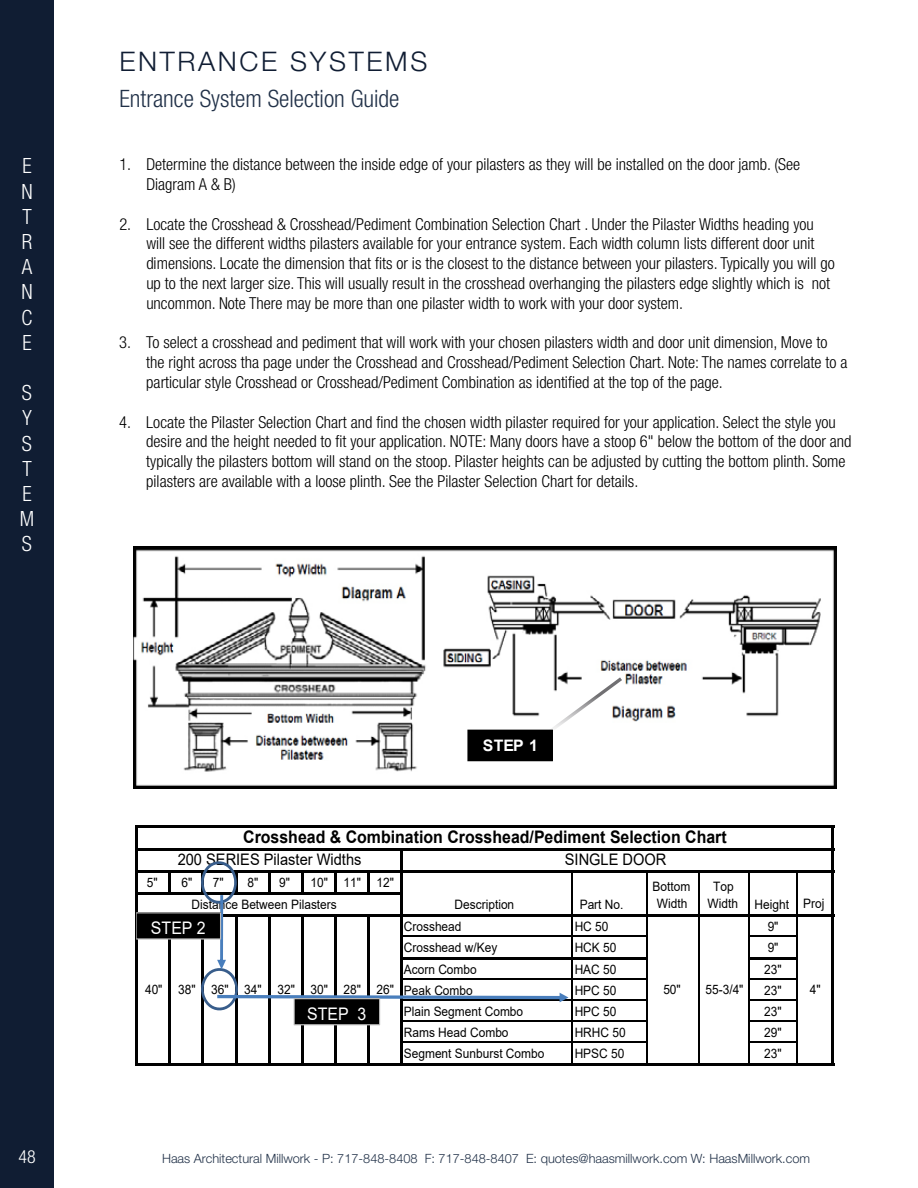
<style>
.page{position:relative;width:918px;height:1188px;background:#fff}
.page>*{position:absolute;margin:0;border:0;box-sizing:border-box;transform-origin:0 0}
.t1{font:300 27px "Helvetica Neue LT Std";letter-spacing:.1em;color:#101d33}
.t2{font:300 condensed 24px "Helvetica Neue LT Std";color:#213148}
.t3{font:300 condensed 21px/25.2px "Helvetica Neue LT Std";color:#fff;text-align:justify}
.t4{font:300 condensed 18px "Helvetica Neue LT Std";color:#fff}
.t5{font:700 17.25px "Arial";color:#000;scale:.92 1}
.t6{font:17.25px "Arial";color:#fff;scale:.92 1}
.t7{font:300 condensed 16.5px/19.8px "Helvetica Neue LT Std";color:#000}
.t8{font:15.9px "Arial";color:#000;scale:.92 1}
.t9{font:700 15.75px "Arial";color:#fff}
.t10{font:12.9px/17px "Arial";color:#000;text-align:center;scale:.92 1}
.t11{font:300 12.75px "Helvetica Neue LT Std";color:#213148}
</style>
<div class="page">
<div style="left:0;top:0;width:54px;height:1188px;background:#101d33"></div>
<img style="left:133px;top:547px;width:703px;height:241px">
<div style="left:541px;top:676px;width:82px;height:63px;background:#000;opacity:.75"></div>
<div style="left:468px;top:730px;width:84px;height:31px;background:#000"></div>
<div style="left:467px;top:730px;width:86px;height:31px;border:1px solid #000"></div>
<hr style="left:572px;top:873px;width:1px;height:41px;background:#000">
<hr style="left:646px;top:873px;width:2px;height:41px;background:#000">
<hr style="left:699px;top:873px;width:1px;height:41px;background:#000">
<hr style="left:748px;top:873px;width:1px;height:41px;background:#000">
<hr style="left:796px;top:873px;width:1px;height:41px;background:#000">
<hr style="left:403px;top:936px;width:245px;height:1px;background:#000">
<hr style="left:572px;top:917px;width:1px;height:40px;background:#000">
<hr style="left:646px;top:917px;width:2px;height:40px;background:#000">
<hr style="left:403px;top:957px;width:245px;height:3px;background:#000">
<hr style="left:748px;top:917px;width:1px;height:40px;background:#000">
<hr style="left:796px;top:917px;width:1px;height:40px;background:#000">
<hr style="left:403px;top:979px;width:245px;height:1px;background:#000">
<hr style="left:403px;top:1000px;width:245px;height:1px;background:#000">
<hr style="left:403px;top:1021px;width:245px;height:1px;background:#000">
<hr style="left:403px;top:1041px;width:245px;height:2px;background:#000">
<hr style="left:136px;top:825px;width:2px;height:241px;background:#000">
<hr style="left:832px;top:828px;width:2px;height:238px;background:#000">
<hr style="left:400px;top:851px;width:3px;height:215px;background:#000">
<hr style="left:169px;top:917px;width:2px;height:149px;background:#000">
<hr style="left:202px;top:917px;width:2px;height:149px;background:#000">
<hr style="left:235px;top:917px;width:2px;height:149px;background:#000">
<hr style="left:268px;top:917px;width:2px;height:149px;background:#000">
<hr style="left:301px;top:917px;width:2px;height:149px;background:#000">
<hr style="left:334px;top:917px;width:3px;height:149px;background:#000">
<hr style="left:367px;top:917px;width:3px;height:149px;background:#000">
<hr style="left:572px;top:960px;width:1px;height:103px;background:#000">
<hr style="left:646px;top:960px;width:2px;height:103px;background:#000">
<hr style="left:699px;top:917px;width:1px;height:146px;background:#000">
<hr style="left:748px;top:960px;width:1px;height:103px;background:#000">
<hr style="left:796px;top:960px;width:1px;height:103px;background:#000">
<hr style="left:138px;top:825px;width:696px;height:3px;background:#000">
<hr style="left:138px;top:848px;width:696px;height:3px;background:#000">
<hr style="left:138px;top:870px;width:696px;height:3px;background:#000">
<hr style="left:138px;top:914px;width:696px;height:3px;background:#000">
<hr style="left:749px;top:936px;width:48px;height:1px;background:#000">
<hr style="left:748px;top:957px;width:49px;height:3px;background:#000">
<hr style="left:749px;top:979px;width:48px;height:1px;background:#000">
<hr style="left:749px;top:1000px;width:48px;height:1px;background:#000">
<hr style="left:749px;top:1021px;width:48px;height:1px;background:#000">
<hr style="left:749px;top:1041px;width:48px;height:2px;background:#000">
<hr style="left:138px;top:1063px;width:696px;height:3px;background:#000">
<svg style="left:136px;top:861px;width:433px;height:164px"></svg>
<p class="t3" style="left:21px;top:153px;width:13px">E N T R A N C E</p>
<p class="t3" style="left:20px;top:380px;width:16px;text-align:left">S<br>Y<br>S<br>T<br>E<br>M<br>S</p>
<p class="t4" style="left:18px;top:1146px;width:19px">48</p>
<h1 class="t1" style="left:119px;top:45px;width:310px">ENTRANCE SYSTEMS</h1>
<h2 class="t2" style="left:119px;top:84px;width:282px">Entrance System Selection Guide</h2>
<p class="t7" style="left:146px;top:154px;width:655px;text-indent:-27px">1. Determine the distance between the inside edge of your pilasters as they will be installed on the door jamb. (See<br>Diagram A &amp; B)</p>
<p class="t7" style="left:146px;top:214px;width:690px;text-indent:-27px">2. Locate the Crosshead &amp; Crosshead/Pediment Combination Selection Chart . Under the Pilaster Widths heading you will see the different widths pilasters available for your entrance system. Each width column lists different door unit dimensions. Locate the dimension that fits or is the closest to the distance between your pilasters. Typically you will go up to the next larger size. This will usually result in the crosshead overhanging the pilasters edge slightly which is not uncommon. Note There may be more than one pilaster width to work with your door system.</p>
<p class="t7" style="left:146px;top:332px;width:703px;text-indent:-27px">3. To select a crosshead and pediment that will work with your chosen pilasters width and door unit dimension, Move to the right across tha page under the Crosshead and Crosshead/Pediment Selection Chart. Note: The names correlate to a particular style Crosshead or Crosshead/Pediment Combination as identified at the top of the page.</p>
<p class="t7" style="left:146px;top:412px;width:707px;text-indent:-27px">4. Locate the Pilaster Selection Chart and find the chosen width pilaster required for your application. Select the style you desire and the height needed to fit your application. NOTE: Many doors have a stoop 6" below the bottom of the door and typically the pilasters bottom will stand on the stoop. Pilaster heights can be adjusted by cutting the bottom plinth. Some pilasters are available with a loose plinth. See the Pilaster Selection Chart for details.</p>
<p class="t9" style="left:483px;top:734px;width:57px">STEP 1</p>
<p class="t5" style="left:243px;top:825px;width:527px">Crosshead &amp; Combination Crosshead/Pediment Selection Chart</p>
<p class="t8" style="left:178px;top:848px;width:201px">200 SERIES Pilaster Widths</p>
<p class="t8" style="left:565px;top:848px;width:112px">SINGLE DOOR</p>
<p class="t10" style="left:455px;top:896px;width:66px">Description</p>
<p class="t10" style="left:580px;top:896px;width:49px">Part No.</p>
<p class="t10" style="left:147px;top:874px;width:13px">5"</p>
<p class="t10" style="left:181px;top:874px;width:13px">6"</p>
<p class="t10" style="left:213px;top:874px;width:13px">7"</p>
<p class="t10" style="left:248px;top:874px;width:13px">8"</p>
<p class="t10" style="left:279px;top:874px;width:13px">9"</p>
<p class="t10" style="left:310px;top:874px;width:92px">10" 11" 12"</p>
<p class="t10" style="left:653px;top:878px;width:43px">Bottom<br>Width</p>
<p class="t10" style="left:708px;top:878px;width:35px">Top<br>Width</p>
<p class="t10" style="left:192px;top:896px;width:159px">Distance Between Pilasters</p>
<p class="t10" style="left:803px;top:894px;width:25px">Proj</p>
<p class="t10" style="left:755px;top:896px;width:39px">Height</p>
<p class="t6" style="left:151px;top:916px;width:61px">STEP 2</p>
<p class="t10" style="left:404px;top:918px;width:64px">Crosshead</p>
<p class="t10" style="left:575px;top:918px;width:38px">HC 50</p>
<p class="t10" style="left:768px;top:918px;width:13px">9"</p>
<p class="t10" style="left:404px;top:939px;width:103px">Crosshead w/Key</p>
<p class="t10" style="left:575px;top:939px;width:47px">HCK 50</p>
<p class="t10" style="left:768px;top:939px;width:13px">9"</p>
<p class="t10" style="left:404px;top:961px;width:81px">Acorn Combo</p>
<p class="t10" style="left:575px;top:961px;width:47px">HAC 50</p>
<p class="t10" style="left:764px;top:961px;width:21px">23"</p>
<p class="t10" style="left:404px;top:982px;width:76px">Peak Combo</p>
<p class="t10" style="left:575px;top:982px;width:47px">HPC 50</p>
<p class="t10" style="left:764px;top:982px;width:21px">23"</p>
<p class="t10" style="left:404px;top:1003px;width:131px">Plain Segment Combo</p>
<p class="t10" style="left:575px;top:1003px;width:47px">HPC 50</p>
<p class="t10" style="left:764px;top:1003px;width:21px">23"</p>
<p class="t10" style="left:404px;top:1024px;width:115px">Rams Head Combo</p>
<p class="t10" style="left:575px;top:1024px;width:57px">HRHC 50</p>
<p class="t10" style="left:764px;top:1024px;width:21px">29"</p>
<p class="t10" style="left:404px;top:1044px;width:154px">Segment Sunburst Combo</p>
<p class="t10" style="left:575px;top:1044px;width:56px">HPSC 50</p>
<p class="t10" style="left:764px;top:1044px;width:21px">23"</p>
<p class="t10" style="left:663px;top:981px;width:21px">50"</p>
<p class="t10" style="left:705px;top:981px;width:43px">55-3/4"</p>
<p class="t10" style="left:310px;top:981px;width:92px">30" 28" 26"</p>
<p class="t10" style="left:145px;top:981px;width:164px">40" 38" 36" 34" 32"</p>
<p class="t10" style="left:810px;top:981px;width:13px">4"</p>
<p class="t6" style="left:307px;top:1002px;width:66px">STEP 3</p>
<p class="t11" style="left:162px;top:1151px;width:650px">Haas Architectural Millwork - P: 717-848-8408 F: 717-848-8407 E: quotes@haasmillwork.com W: HaasMillwork.com</p>
</div>
